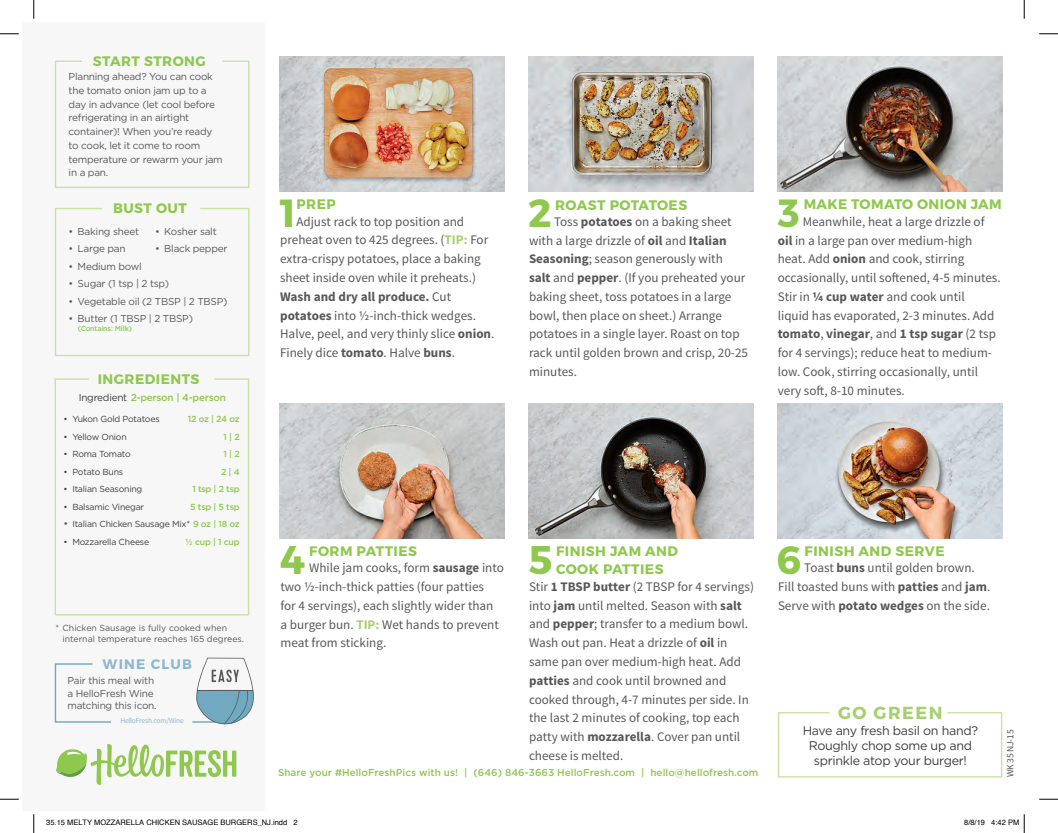
<style>
.page{position:relative;width:1058px;height:833px;background:#fff}
.page>*{position:absolute;margin:0;border:0;box-sizing:border-box;transform-origin:0 0}
.t1{font:700 40px "Montserrat";color:#8fc84e}
.t2{font:700 39.88px "Montserrat";color:#8fc84e}
.t3{font:700 39.25px "Montserrat";color:#8fc84e}
.t4{font:700 39.12px "Montserrat";color:#8fc84e}
.t5{font:700 17.5px "Montserrat";letter-spacing:.085em;color:#a6d170}
.t6{font:700 13.75px/17.5px "Montserrat";letter-spacing:.035em;color:#8fc84e}
.t7{font:700 13.75px "Montserrat";letter-spacing:.085em;color:#8eb9cc}
.t8{font:13.12px/18.8px "Source Sans Pro";color:#57585a}
.t9{font:12.5px/15px "Gotham";letter-spacing:-.025em;color:#3e3e3f;text-align:center}
.t10{font:10px/13.8px "Gotham";letter-spacing:-.025em;color:#57585a}
.t11{font:500 10px "Gotham";color:#8fc84e}
.t12{font:500 10px "Gotham";letter-spacing:-.025em;color:#8fc84e}
.t13{font:9.62px "Source Sans Pro";letter-spacing:-.025em;color:#57585a}
.t14{font:8.75px "Gotham";letter-spacing:-.025em;color:#3e3e3f}
.t15{font:8.75px/10.5px "Gotham";color:#57585a}
.t16{font:500 8.75px/17.5px "Gotham";letter-spacing:-.025em;color:#8fc84e;text-align:right}
.t17{font:7.5px "Helvetica";color:#000}
.t18{font:7.5px "Source Sans Pro";letter-spacing:-.025em;color:#8eb9cc}
.t19{font:500 7.25px "Gotham";letter-spacing:-.025em;color:#8fc84e}
.s1{font-weight:700;color:#a6d170}
.s2{font-weight:700}
.s3{font-weight:400;color:#3e3e3f}
.s4{font-size:10px;color:#57585a}
.s5{font-weight:500;color:#8fc84e}
</style>
<div class="page">
<div style="left:23px;top:23px;width:241px;height:787px;background:#f7f7f8"></div>
<svg style="left:54px;top:207px;width:196px;height:150px"></svg>
<svg style="left:54px;top:60px;width:196px;height:128px"></svg>
<svg style="left:54px;top:663px;width:57px;height:60px"></svg>
<svg style="left:56px;top:744px;width:180px;height:40px"></svg>
<svg style="left:54px;top:378px;width:196px;height:238px"></svg>
<svg style="left:777px;top:712px;width:226px;height:66px"></svg>
<svg style="left:193px;top:657px;width:61px;height:68px"></svg>
<svg style="left:0;top:33px;width:19px;height:2px"></svg>
<svg style="left:1039px;top:33px;width:19px;height:2px"></svg>
<svg style="left:0;top:798px;width:19px;height:2px"></svg>
<svg style="left:1039px;top:798px;width:19px;height:2px"></svg>
<svg style="left:33px;top:0;width:2px;height:19px"></svg>
<svg style="left:33px;top:814px;width:2px;height:19px"></svg>
<svg style="left:1023px;top:0;width:2px;height:19px"></svg>
<svg style="left:1023px;top:814px;width:2px;height:19px"></svg>
<img style="left:529px;top:403px;width:225px;height:135px">
<img style="left:280px;top:403px;width:225px;height:135px">
<img style="left:777px;top:403px;width:225px;height:135px">
<img style="left:280px;top:56px;width:225px;height:135px">
<img style="left:529px;top:56px;width:225px;height:135px">
<img style="left:777px;top:56px;width:225px;height:135px">
<p class="t6" style="left:93px;top:52px;width:114px">START STRONG</p>
<p class="t10" style="left:69px;top:69px;width:156px">Planning ahead? You can cook the tomato onion jam up to a day in advance (let cool before refrigerating in an airtight container)! When you’re ready to cook, let it come to room temperature or rewarm your jam in a pan.</p>
<h3 class="t4" style="left:280px;top:189px;width:18px">1</h3>
<h3 class="t3" style="left:528px;top:189px;width:25px">2</h3>
<h3 class="t3" style="left:778px;top:189px;width:23px">3</h3>
<p class="t6" style="left:113px;top:199px;width:75px">BUST OUT</p>
<p class="t6" style="left:555px;top:197px;width:133px">ROAST POTATOES</p>
<p class="t6" style="left:803px;top:196px;width:199px">MAKE TOMATO ONION JAM</p>
<p class="t6" style="left:296px;top:196px;width:41px">PREP</p>
<p class="t8" style="left:280px;top:212px;width:216px;text-indent:16px">Adjust rack to top position and preheat oven to 425 degrees. (<span class="s1">TIP:</span> For extra-crispy potatoes, place a baking sheet inside oven while it preheats.)<br><span class="s2">Wash and dry all produce.</span> Cut <span class="s2">potatoes</span> into ½-inch-thick wedges.<br>Halve, peel, and very thinly slice <span class="s2">onion</span>.<br>Finely dice <span class="s2">tomato</span>. Halve <span class="s2">buns</span>.</p>
<p class="t8" style="left:529px;top:212px;width:220px;text-indent:25px">Toss <span class="s2">potatoes</span> on a baking sheet with a large drizzle of <span class="s2">oil</span> and <span class="s2">Italian Seasoning</span>; season generously with<br><span class="s2">salt</span> and <span class="s2">pepper</span>. (If you preheated your baking sheet, toss potatoes in a large bowl, then place on sheet.) Arrange potatoes in a single layer. Roast on top rack until golden brown and crisp, 20-25 minutes.</p>
<p class="t8" style="left:777px;top:212px;width:224px;text-indent:25px">Meanwhile, heat a large drizzle of <span class="s2">oil</span> in a large pan over medium-high heat. Add <span class="s2">onion</span> and cook, stirring occasionally, until softened, 4-5 minutes.<br>Stir in <span class="s2">¼ cup water</span> and cook until<br>liquid has evaporated, 2-3 minutes. Add <span class="s2">tomato</span>, <span class="s2">vinegar</span>, and <span class="s2">1 tsp sugar</span> (2 tsp for 4 servings); reduce heat to medium&shy;low. Cook, stirring occasionally, until very soft, 8-10 minutes.</p>
<p class="t10" style="left:69px;top:224px;width:72px">• Baking sheet</p>
<p class="t10" style="left:69px;top:242px;width:58px">• Large pan</p>
<p class="t10" style="left:69px;top:259px;width:75px">• Medium bowl</p>
<p class="t10" style="left:69px;top:277px;width:102px">• Sugar (1 tsp | 2 tsp)</p>
<p class="t10" style="left:69px;top:294px;width:160px">• Vegetable oil (2 TBSP | 2 TBSP)</p>
<p class="t10" style="left:69px;top:312px;width:126px">• Butter (1 TBSP | 2 TBSP)</p>
<p class="t10" style="left:155px;top:224px;width:63px">• Kosher salt</p>
<p class="t10" style="left:155px;top:242px;width:74px">• Black pepper</p>
<p class="t19" style="left:78px;top:323px;width:55px">(Contains: Milk)</p>
<p class="t6" style="left:98px;top:370px;width:103px">INGREDIENTS</p>
<p class="t12" style="left:79px;top:390px;width:149px"><span class="s3">Ingredient</span> 2-person | 4-person</p>
<p class="t16" style="left:188px;top:410px;width:53px">12 oz | 24 oz<br>1 | 2<br>1 | 2<br>2 | 4<br>1 tsp | 2 tsp<br>5 tsp | 5 tsp</p>
<p class="t16" style="left:186px;top:532px;width:56px">½ cup | 1 cup</p>
<p class="t14" style="left:63px;top:414px;width:98px">• Yukon Gold Potatoes</p>
<p class="t14" style="left:63px;top:431px;width:65px">• Yellow Onion</p>
<p class="t14" style="left:63px;top:449px;width:69px">• Roma Tomato</p>
<p class="t14" style="left:63px;top:466px;width:61px">• Potato Buns</p>
<p class="t14" style="left:63px;top:484px;width:81px">• Italian Seasoning</p>
<p class="t14" style="left:63px;top:501px;width:82px">• Balsamic Vinegar</p>
<p class="t14" style="left:63px;top:519px;width:178px"><span class="s4">•</span> Italian Chicken Sausage Mix* <span class="s5">9 oz | 18 oz</span></p>
<p class="t14" style="left:63px;top:536px;width:87px">• Mozzarella Cheese</p>
<p class="t15" style="left:62px;top:623px;width:183px;text-indent:-7px">* Chicken Sausage is fully cooked when internal temperature reaches 165 degrees.</p>
<p class="t7" style="left:103px;top:655px;width:91px">WINE CLUB</p>
<p class="t10" style="left:68px;top:674px;width:91px;line-height:12.5px">Pair this meal with a HelloFresh Wine matching this icon.</p>
<p class="t18" style="left:120px;top:716px;width:65px">HelloFresh.com/Wine</p>
<h1 class="t1" style="left:280px;top:535px;width:27px">4</h1>
<h2 class="t2" style="left:529px;top:535px;width:25px">5</h2>
<h3 class="t3" style="left:776px;top:536px;width:26px">6</h3>
<p class="t6" style="left:309px;top:543px;width:109px">FORM PATTIES</p>
<p class="t6" style="left:556px;top:543px;width:124px">FINISH JAM AND<br>COOK PATTIES</p>
<p class="t6" style="left:804px;top:543px;width:142px">FINISH AND SERVE</p>
<p class="t8" style="left:280px;top:558px;width:225px;text-indent:29px">While jam cooks, form <span class="s2">sausage</span> into two ½-inch-thick patties (four patties<br>for 4 servings), each slightly wider than<br>a burger bun. <span class="s1">TIP:</span> Wet hands to prevent meat from sticking.</p>
<p class="t8" style="left:778px;top:559px;width:214px;text-indent:26px">Toast <span class="s2">buns</span> until golden brown.<br>Fill toasted buns with <span class="s2">patties</span> and <span class="s2">jam</span>.<br>Serve with <span class="s2">potato wedges</span> on the side.</p>
<p class="t8" style="left:529px;top:577px;width:226px">Stir <span class="s2">1 TBSP butter</span> (2 TBSP for 4 servings) into <span class="s2">jam</span> until melted. Season with <span class="s2">salt </span>and <span class="s2">pepper</span>; transfer to a medium bowl.<br>Wash out pan. Heat a drizzle of <span class="s2">oil</span> in same pan over medium-high heat. Add <span class="s2">patties</span> and cook until browned and cooked through, 4-7 minutes per side. In the last 2 minutes of cooking, top each patty with <span class="s2">mozzarella</span>. Cover pan until cheese is melted.</p>
<h3 class="t5" style="left:838px;top:701px;width:106px">GO GREEN</h3>
<p class="t9" style="left:802px;top:723px;width:177px">Have any fresh basil on hand?<br>Roughly chop some up and sprinkle atop your burger!</p>
<p class="t11" style="left:278px;top:766px;width:482px">Share your #HelloFreshPics with us! | (646) 846-3663 HelloFresh.com | hello@hellofresh.com</p>
<p class="t13" style="left:1004px;top:776px;width:49px;rotate:-90deg">WK 35 NJ-15</p>
<p class="t17" style="left:46px;top:817px;width:253px">35.15 MELTY MOZZARELLA CHICKEN SAUSAGE BURGERS_NJ.indd 2</p>
<p class="t17" style="left:964px;top:817px;width:57px">8/8/19 4:42 PM</p>
</div>
